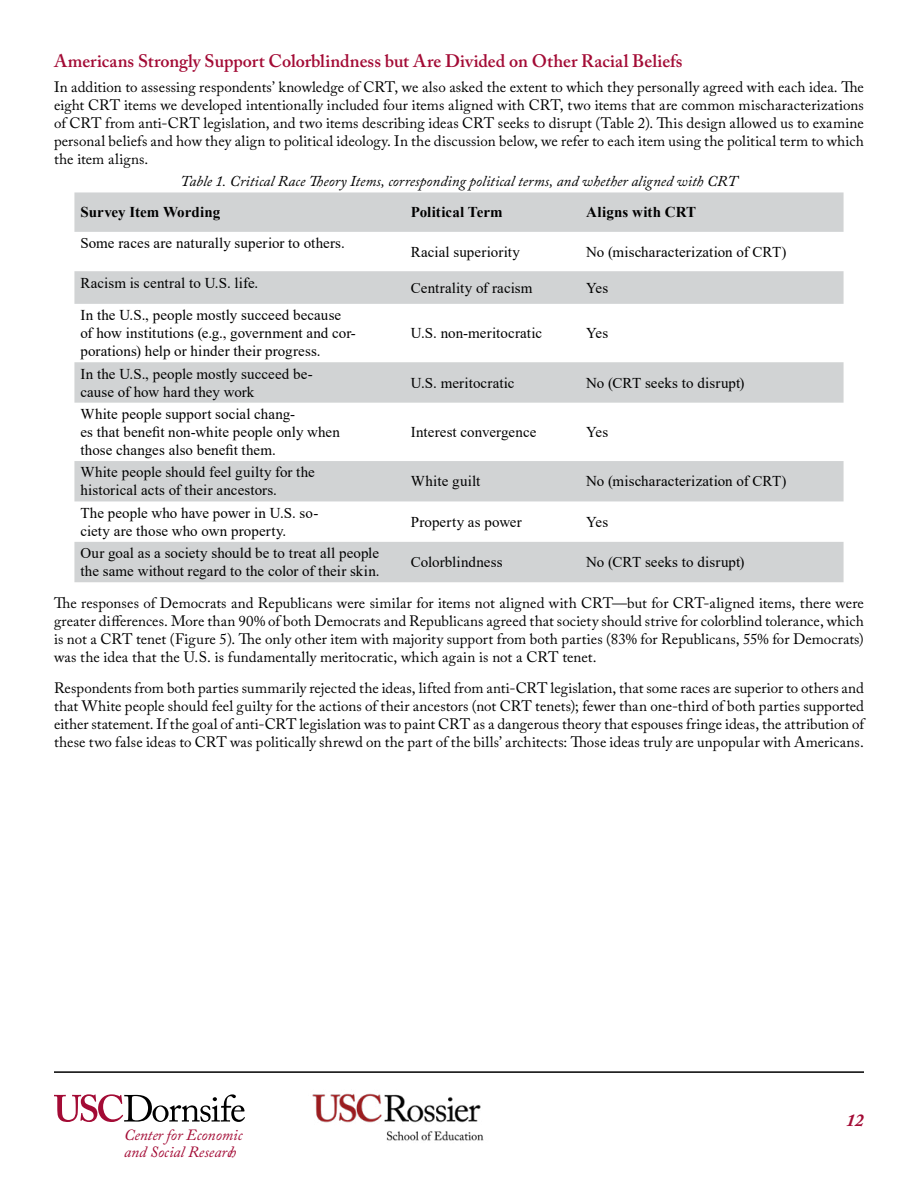
<style>
.page{position:relative;width:918px;height:1188px;background:#fff}
.page>*{position:absolute;margin:0;border:0;box-sizing:border-box;transform-origin:0 0}
.t1{font:600 18px "Adobe Caslon Pro";color:#a30b35}
.t2{font:italic 700 18px "Adobe Caslon Pro";color:#a30b35}
.t3{font:italic 15.6px/17px "Adobe Caslon Pro";color:#a30b35}
.t4{font:15px/18px "Adobe Caslon Pro";letter-spacing:.005em;color:#000;text-align:justify}
.t5{font:15px/18px "Times New Roman";letter-spacing:.005em;color:#000}
.t6{font:italic 15px "Adobe Caslon Pro";letter-spacing:.005em;color:#000}
.t7{font:700 15px "Times New Roman";letter-spacing:.005em;color:#000}
</style>
<div class="page">
<svg style="left:54px;top:1094px;width:191px;height:28px"></svg>
<hr style="left:54px;top:1071px;width:810px;height:2px;background:#000">
<img style="left:291px;top:1071px;width:215px;height:70px">
<svg style="left:74px;top:192px;width:770px;height:390px"></svg>
<p class="t1" style="left:54px;top:50px;width:630px">Americans Strongly Support Colorblindness but Are Divided on Other Racial Beliefs</p>
<p class="t4" style="left:54px;top:78px;width:812px">In addition to assessing respondents’ knowledge of CRT, we also asked the extent to which they personally agreed with each idea. The eight CRT items we developed intentionally included four items aligned with CRT, two items that are common mischaracterizations of CRT from anti-CRT legislation, and two items describing ideas CRT seeks to disrupt (Table 2). This design allowed us to examine personal beliefs and how they align to political ideology. In the discussion below, we refer to each item using the political term to which the item aligns.</p>
<p class="t6" style="left:181px;top:173px;width:558px">Table 1. Critical Race Theory Items, corresponding political terms, and whether aligned with CRT</p>
<p class="t7" style="left:80px;top:201px;width:141px">Survey Item Wording</p>
<p class="t7" style="left:411px;top:201px;width:94px">Political Term</p>
<p class="t7" style="left:586px;top:201px;width:111px">Aligns with CRT</p>
<p class="t5" style="left:80px;top:234px;width:266px">Some races are naturally superior to others.</p>
<p class="t5" style="left:411px;top:242px;width:111px">Racial superiority</p>
<p class="t5" style="left:586px;top:242px;width:202px">No (mischaracterization of CRT)</p>
<p class="t5" style="left:80px;top:273px;width:179px">Racism is central to U.S. life.</p>
<p class="t5" style="left:411px;top:278px;width:123px">Centrality of racism</p>
<p class="t5" style="left:586px;top:278px;width:23px">Yes</p>
<p class="t5" style="left:80px;top:306px;width:277px">In the U.S., people mostly succeed because of how institutions (e.g., government and cor&shy;porations) help or hinder their progress.</p>
<p class="t5" style="left:411px;top:324px;width:133px">U.S. non-meritocratic</p>
<p class="t5" style="left:586px;top:324px;width:23px">Yes</p>
<p class="t5" style="left:80px;top:364px;width:234px">In the U.S., people mostly succeed be&shy;cause of how hard they work</p>
<p class="t5" style="left:411px;top:373px;width:105px">U.S. meritocratic</p>
<p class="t5" style="left:586px;top:373px;width:160px">No (CRT seeks to disrupt)</p>
<p class="t5" style="left:80px;top:405px;width:261px">White people support social chang-<br>es that benefit non-white people only when those changes also benefit them.</p>
<p class="t5" style="left:411px;top:423px;width:127px">Interest convergence</p>
<p class="t5" style="left:586px;top:423px;width:23px">Yes</p>
<p class="t5" style="left:80px;top:463px;width:236px">White people should feel guilty for the historical acts of their ancestors.</p>
<p class="t5" style="left:411px;top:472px;width:71px">White guilt</p>
<p class="t5" style="left:586px;top:472px;width:202px">No (mischaracterization of CRT)</p>
<p class="t5" style="left:80px;top:503px;width:239px">The people who have power in U.S. so&shy;ciety are those who own property.</p>
<p class="t5" style="left:411px;top:512px;width:112px">Property as power</p>
<p class="t5" style="left:586px;top:512px;width:23px">Yes</p>
<p class="t5" style="left:80px;top:544px;width:301px">Our goal as a society should be to treat all people the same without regard to the color of their skin.</p>
<p class="t5" style="left:411px;top:553px;width:93px">Colorblindness</p>
<p class="t5" style="left:586px;top:553px;width:160px">No (CRT seeks to disrupt)</p>
<p class="t4" style="left:54px;top:594px;width:811px">The responses of Democrats and Republicans were similar for items not aligned with CRT—but for CRT-aligned items, there were greater differences. More than 90% of both Democrats and Republicans agreed that society should strive for colorblind tolerance, which is not a CRT tenet (Figure 5). The only other item with majority support from both parties (83% for Republicans, 55% for Democrats) was the idea that the U.S. is fundamentally meritocratic, which again is not a CRT tenet.</p>
<p class="t4" style="left:54px;top:679px;width:812px">Respondents from both parties summarily rejected the ideas, lifted from anti-CRT legislation, that some races are superior to others and that White people should feel guilty for the actions of their ancestors (not CRT tenets); fewer than one-third of both parties supported either statement. If the goal of anti-CRT legislation was to paint CRT as a dangerous theory that espouses fringe ideas, the attribution of these two false ideas to CRT was politically shrewd on the part of the bills’ architects: Those ideas truly are unpopular with Americans.</p>
<p class="t3" style="left:124px;top:1127px;width:120px">Center for Economic and Social Research</p>
<p class="t2" style="left:846px;top:1109px;width:19px">12</p>
</div>
